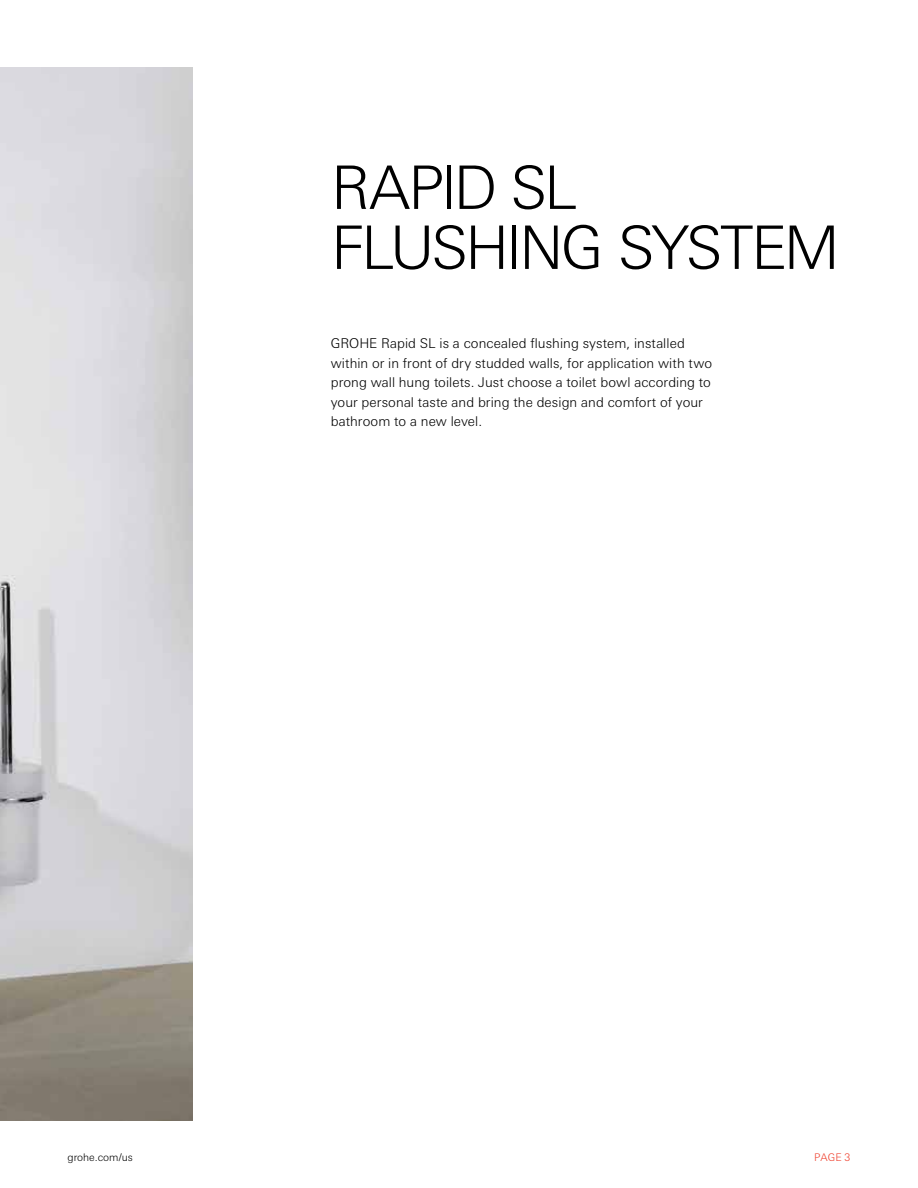
<style>
.page{position:relative;width:918px;height:1188px;background:#fff}
.page>*{position:absolute;margin:0;border:0;box-sizing:border-box;transform-origin:0 0}
.t1{font:300 60px/60px "LT Univers Basic";letter-spacing:-.055em;color:#000}
.t2{font:300 13.5px/19.5px "LT Univers Basic";letter-spacing:.005em;color:#000}
.t3{font:300 10.5px "LT Univers Basic";color:#000}
.t4{font:300 10.5px "LT Univers Basic";color:#ef3e2c}
</style>
<div class="page">
<img style="left:0;top:68px;width:192px;height:1052px">
<h1 class="t1" style="left:331px;top:157px;width:511px">RAPID SL<br>FLUSHING SYSTEM</h1>
<p class="t2" style="left:331px;top:333px;width:383px">GROHE Rapid SL is a concealed flushing system, installed within or in front of dry studded walls, for application with two prong wall hung toilets. Just choose a toilet bowl according to your personal taste and bring the design and comfort of your bathroom to a new level.</p>
<p class="t3" style="left:68px;top:1151px;width:67px">grohe.com/us</p>
<p class="t4" style="left:814px;top:1151px;width:38px">PAGE 3</p>
</div>
